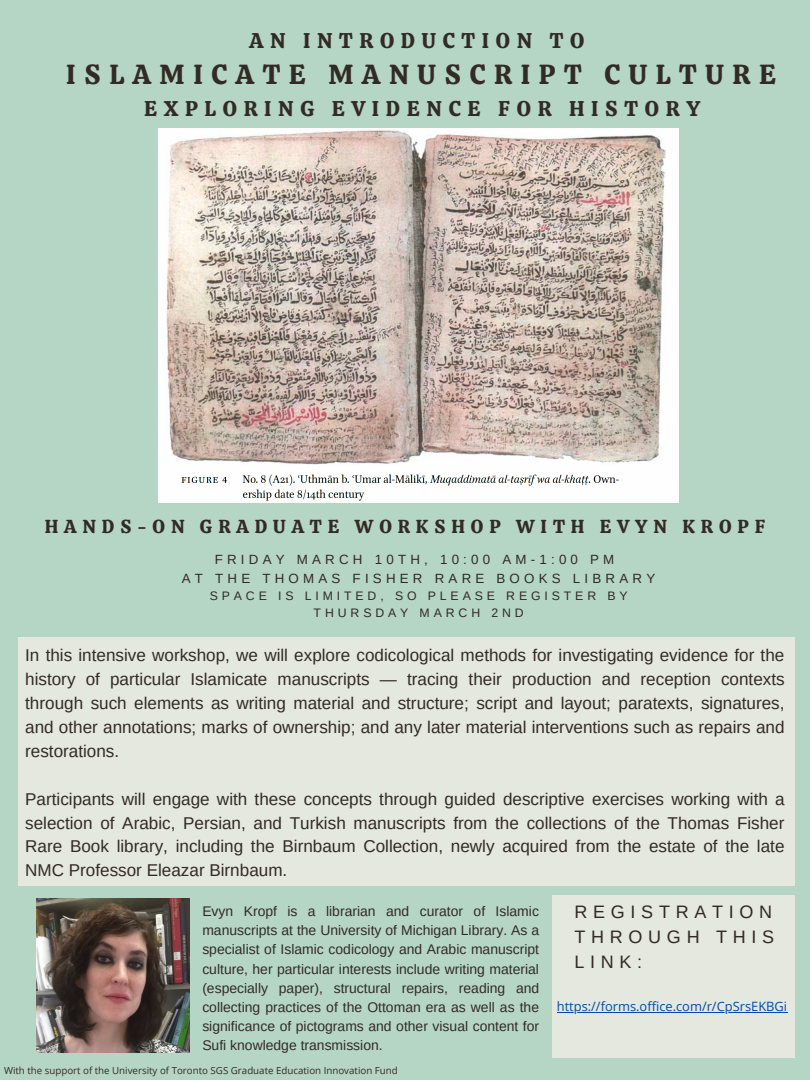
<style>
.page{position:relative;width:810px;height:1080px;background:#b5d6c5}
.page>*{position:absolute;margin:0;border:0;box-sizing:border-box;transform-origin:0 0}
.t1{font:27.5px "Calistoga";letter-spacing:.315em;color:#322a25}
.t2{font:21.25px "Calistoga";letter-spacing:.315em;color:#322a25}
.t3{font:18.75px "Calistoga";letter-spacing:.315em;color:#322a25}
.t4{font:18px/24.9px "Arimo";letter-spacing:.315em;color:#322a25;text-align:justify}
.t5{font:17.06px/23.9px "Arimo";color:#322a25;text-align:justify}
.t6{font:13.94px/19.2px "Arimo";color:#322a25;text-align:justify}
.t7{font:13.31px/18.2px "Arimo";letter-spacing:.315em;color:#322a25;text-align:center}
.t8{font:12.88px "Open Sans";color:#004aad}
.t9{font:12.31px/16.9px "Arimo";letter-spacing:.315em;color:#322a25;text-align:center}
.t10{font:9.75px "Open Sans";color:#322a25}
</style>
<div class="page">
<div style="left:552px;top:895px;width:242px;height:162px;background:#e4e8de"></div>
<img style="left:36px;top:898px;width:154px;height:154px">
<img style="left:159px;top:129px;width:519px;height:374px">
<div style="left:18px;top:637px;width:776px;height:248px;background:#e4e8de"></div>
<hr style="left:557px;top:1012px;width:230px;height:1px;background:#004aad">
<p class="t2" style="left:249px;top:27px;width:336px">AN INTRODUCTION TO</p>
<h1 class="t1" style="left:66px;top:56px;width:711px">ISLAMICATE MANUSCRIPT CULTURE</h1>
<p class="t2" style="left:144px;top:95px;width:558px">EXPLORING EVIDENCE FOR HISTORY</p>
<p class="t3" style="left:45px;top:515px;width:722px">HANDS-ON GRADUATE WORKSHOP WITH EVYN KROPF</p>
<p class="t7" style="left:182px;top:551px;width:475px">FRIDAY MARCH 10TH, 10:00 AM-1:00 PM<br>AT THE THOMAS FISHER RARE BOOKS LIBRARY</p>
<p class="t9" style="left:210px;top:588px;width:420px">SPACE IS LIMITED, SO PLEASE REGISTER BY<br>THURSDAY MARCH 2ND</p>
<p class="t5" style="left:25px;top:643px;width:761px">In this intensive workshop, we will explore codicological methods for investigating evidence for the history of particular Islamicate manuscripts — tracing their production and reception contexts through such elements as writing material and structure; script and layout; paratexts, signatures, and other annotations; marks of ownership; and any later material interventions such as repairs and restorations.</p>
<p class="t5" style="left:25px;top:787px;width:761px">Participants will engage with these concepts through guided descriptive exercises working with a selection of Arabic, Persian, and Turkish manuscripts from the collections of the Thomas Fisher Rare Book library, including the Birnbaum Collection, newly acquired from the estate of the late NMC Professor Eleazar Birnbaum.</p>
<p class="t4" style="left:575px;top:899px;width:201px">REGISTRATION THROUGH THIS LINK:</p>
<p class="t8" style="left:557px;top:997px;width:232px">https://forms.office.com/r/CpSrsEKBGi</p>
<p class="t6" style="left:202px;top:902px;width:338px">Evyn Kropf is a librarian and curator of Islamic manuscripts at the University of Michigan Library. As a specialist of Islamic codicology and Arabic manuscript culture, her particular interests include writing material (especially paper), structural repairs, reading and collecting practices of the Ottoman era as well as the significance of pictograms and other visual content for Sufi knowledge transmission.</p>
<p class="t10" style="left:4px;top:1064px;width:395px">With the support of the University of Toronto SGS Graduate Education Innovation Fund</p>
</div>
